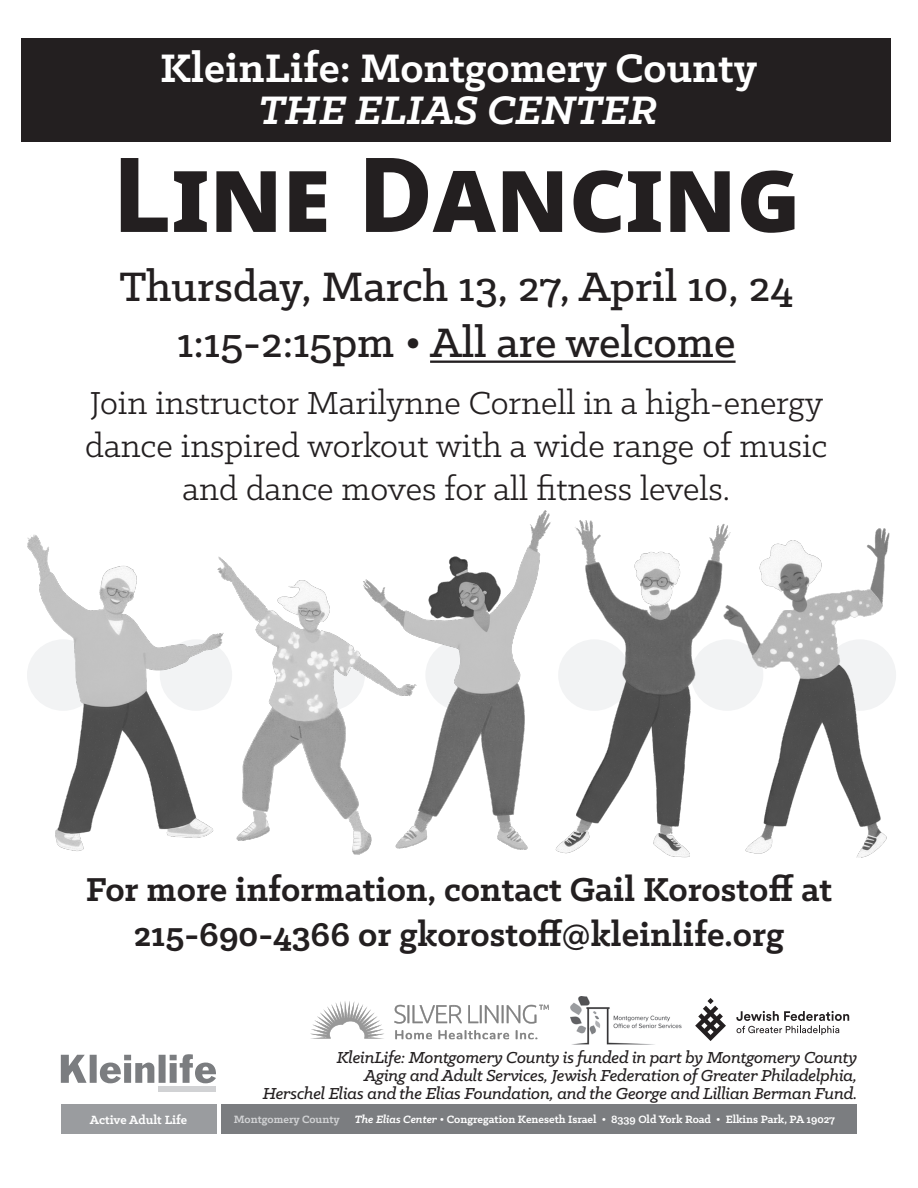
<style>
.page{position:relative;width:918px;height:1188px;background:#fff}
.page>*{position:absolute;margin:0;border:0;box-sizing:border-box;transform-origin:0 0}
.t1{font:103.5px "Noto Sans";color:#231f20}
.t2{font:500 46.5px/55.8px "Klinic Slab";color:#231f20;text-align:center}
.t3{font:700 45px/42px "Klinic Slab";color:#fff;text-align:center}
.t4{font:700 37.5px/45px "Klinic Slab";color:#231f20;text-align:center}
.t5{font:36px/43.2px "Klinic Slab";color:#231f20;text-align:center}
.t6{font:italic 500 18px/18px "Klinic Slab";letter-spacing:-.01em;color:#231f20;text-align:right}
.t7{font:700 13.5px "Klinic Slab";color:#fff}
.t8{font:700 12px "Klinic Slab";color:#fff}
.s1{font-style:italic}
.s2{color:#d1d2d4}
</style>
<div class="page">
<div style="left:824px;top:639px;width:72px;height:72px;background:#f2f3f4;border-radius:50%"></div>
<img style="left:27px;top:511px;width:863px;height:346px">
<div style="left:22px;top:38px;width:869px;height:104px;background:#231f20"></div>
<svg style="left:736px;top:1011px;width:113px;height:24px"></svg>
<svg style="left:695px;top:998px;width:31px;height:43px"></svg>
<div style="left:61px;top:1105px;width:155px;height:29px;background:#9a9c9f"></div>
<div style="left:221px;top:1105px;width:636px;height:29px;background:#7b7d80"></div>
<svg style="left:61px;top:1054px;width:155px;height:29px"></svg>
<div style="left:159px;top:1087px;width:57px;height:5px;background:#d1d2d4"></div>
<img style="left:570px;top:996px;width:111px;height:49px">
<hr style="left:430px;top:361px;width:306px;height:2px;background:#231f20">
<img style="left:310px;top:1001px;width:239px;height:39px">
<p class="t3" style="left:160px;top:46px;width:598px">KleinLife: Montgomery County<br><span class="s1">THE ELIAS CENTER</span></p>
<p class="t1" style="left:112px;top:122px;width:690px">Line Dancing</p>
<p class="t2" style="left:119px;top:258px;width:675px">Thursday, March 13, 27, April 10, 24<br>1:15-2:15pm • All are welcome</p>
<p class="t5" style="left:85px;top:380px;width:743px">Join instructor Marilynne Cornell in a high-energy dance inspired workout with a wide range of music and dance moves for all fitness levels.</p>
<p class="t4" style="left:86px;top:866px;width:748px">For more information, contact Gail Korostoff at<br>215-690-4366 or gkorostoff@kleinlife.org</p>
<p class="t6" style="left:263px;top:1048px;width:596px">KleinLife: Montgomery County is funded in part by Montgomery County<br>Aging and Adult Services, Jewish Federation of Greater Philadelphia,<br>Herschel Elias and the Elias Foundation, and the George and Lillian Berman Fund.</p>
<p class="t7" style="left:90px;top:1111px;width:99px">Active Adult Life</p>
<p class="t8" style="left:234px;top:1111px;width:603px"><span class="s2">Montgomery County</span> <span class="s1">The Elias Center</span> • Congregation Keneseth Israel • 8339 Old York Road • Elkins Park, PA 19027</p>
</div>
